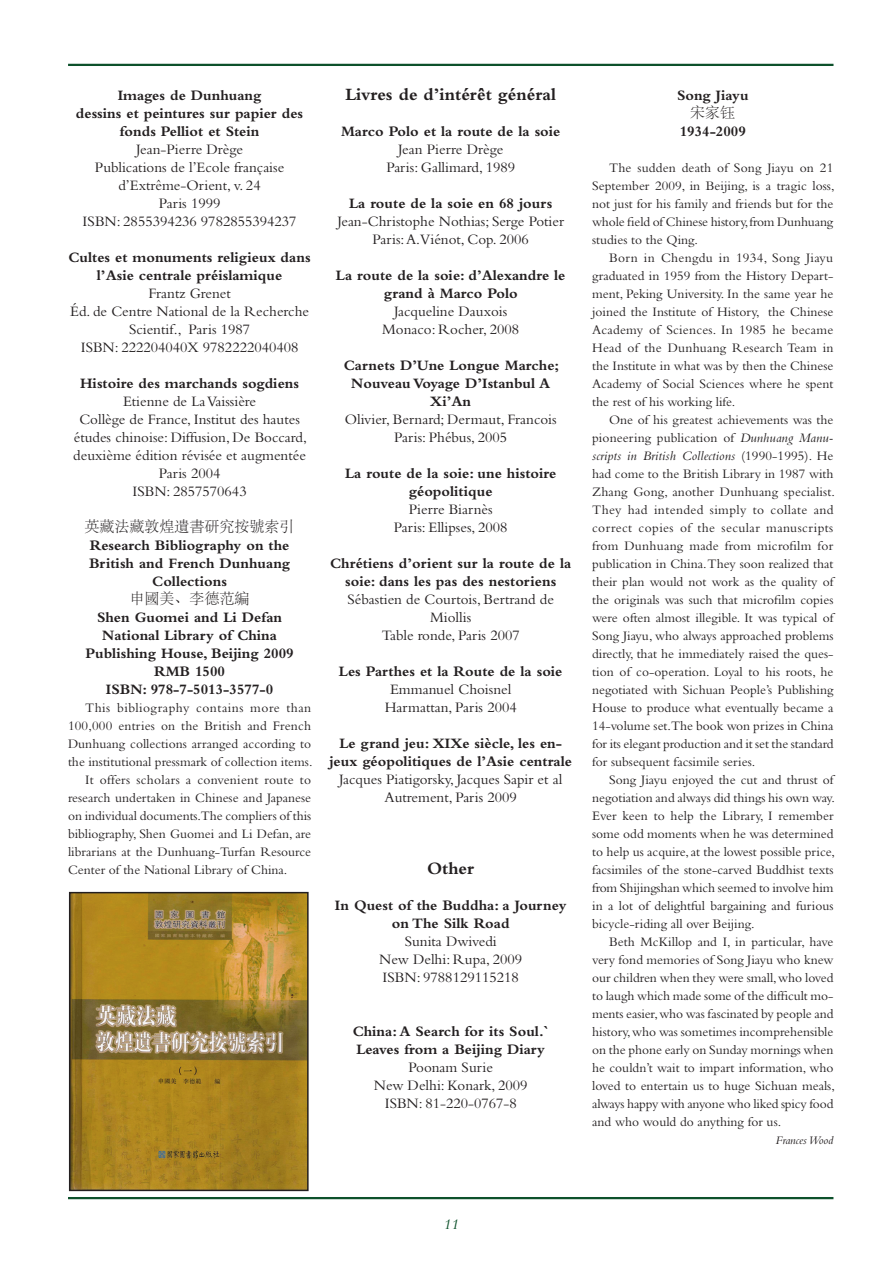
<style>
.page{position:relative;width:893px;height:1263px;background:#fff}
.page>*{position:absolute;margin:0;border:0;box-sizing:border-box;transform-origin:0 0}
.t1{font:700 18px "Bembo";color:#231f20}
.t2{font:15px/18px "Bembo";color:#231f20;text-align:center}
.t3{font:700 15px/18px "Bembo";color:#231f20;text-align:center}
.t4{font:300 15px "Adobe Song Std";color:#231f20}
.t5{font:italic 15px "Bembo";color:#0d512b}
.t6{font:13.5px/18px "Bembo";color:#231f20;text-align:justify}
.t7{font:13.5px "Bembo";letter-spacing:.02em;color:#231f20}
.t8{font:13.5px "Bembo";letter-spacing:.04em;color:#231f20}
.t9{font:italic 12px "Bembo";color:#231f20}
.s1{font-style:italic}
</style>
<div class="page">
<hr style="left:68px;top:1197px;width:765px;height:2px;background:#0d512b">
<hr style="left:68px;top:64px;width:765px;height:2px;background:#0d512b">
<img style="left:72px;top:895px;width:234px;height:293px">
<div style="left:69px;top:892px;width:240px;height:299px;border:2px solid #231f20"></div>
<p class="t3" style="left:76px;top:86px;width:229px">Images de Dunhuang<br>dessins et peintures sur papier des fonds Pelliot et Stein</p>
<p class="t2" style="left:83px;top:140px;width:215px">Jean-Pierre Drège<br>Publications de l’Ecole française d’Extrême-Orient, v. 24<br>Paris 1999<br>ISBN: 2855394236 9782855394237</p>
<p class="t3" style="left:69px;top:248px;width:244px">Cultes et monuments religieux dans l’Asie centrale préislamique</p>
<p class="t2" style="left:70px;top:284px;width:240px">Frantz Grenet<br>Éd. de Centre National de la Recherche<br>Scientif., Paris 1987<br>ISBN: 222204040X 9782222040408</p>
<p class="t3" style="left:80px;top:374px;width:220px">Histoire des marchands sogdiens</p>
<p class="t2" style="left:73px;top:392px;width:235px">Etienne de La Vaissière<br>Collège de France, Institut des hautes études chinoise: Diffusion, De Boccard, deuxième édition révisée et augmentée<br>Paris 2004<br>ISBN: 2857570643</p>
<p class="t4" style="left:85px;top:518px;width:211px">英藏法藏敦煌遺書研究按號索引</p>
<p class="t3" style="left:89px;top:536px;width:203px">Research Bibliography on the<br>British and French Dunhuang<br>Collections</p>
<p class="t4" style="left:130px;top:590px;width:121px">申國美、李德范編</p>
<p class="t3" style="left:85px;top:608px;width:210px">Shen Guomei and Li Defan<br>National Library of China<br>Publishing House, Beijing 2009<br>RMB 1500<br>ISBN: 978-7-5013-3577-0</p>
<p class="t8" style="left:85px;top:700px;width:228px">This bibliography contains more than</p>
<p class="t6" style="left:68px;top:716px;width:244px">100,000 entries on the British and French</p>
<p class="t6" style="left:68px;top:734px;width:245px">Dunhuang collections arranged according to</p>
<p class="t6" style="left:68px;top:752px;width:246px">the institutional pressmark of collection items.</p>
<p class="t7" style="left:85px;top:772px;width:228px">It offers scholars a convenient route to</p>
<p class="t6" style="left:68px;top:788px;width:245px">research undertaken in Chinese and Japanese</p>
<p class="t6" style="left:68px;top:806px;width:245px">on individual documents.The compliers of this</p>
<p class="t6" style="left:68px;top:824px;width:245px">bibliography, Shen Guomei and Li Defan, are</p>
<p class="t6" style="left:68px;top:842px;width:245px">librarians at the Dunhuang-Turfan Resource</p>
<p class="t6" style="left:68px;top:860px;width:221px">Center of the National Library of China.</p>
<h1 class="t1" style="left:345px;top:84px;width:212px">Livres de d’intérêt général</h1>
<p class="t3" style="left:341px;top:122px;width:221px">Marco Polo et la route de la soie</p>
<p class="t2" style="left:386px;top:140px;width:130px">Jean Pierre Drège<br>Paris: Gallimard, 1989</p>
<p class="t3" style="left:349px;top:194px;width:205px">La route de la soie en 68 jours</p>
<p class="t2" style="left:337px;top:212px;width:228px">Jean-Christophe Nothias; Serge Potier<br>Paris: A.Viénot, Cop. 2006</p>
<p class="t3" style="left:336px;top:266px;width:231px">La route de la soie: d’Alexandre le grand à Marco Polo</p>
<p class="t2" style="left:382px;top:302px;width:139px">Jacqueline Dauxois<br>Monaco: Rocher, 2008</p>
<p class="t3" style="left:344px;top:356px;width:217px">Carnets D’Une Longue Marche;<br>Nouveau Voyage D’Istanbul A<br>Xi’An</p>
<p class="t2" style="left:345px;top:410px;width:213px">Olivier, Bernard; Dermaut, Francois<br>Paris: Phébus, 2005</p>
<p class="t3" style="left:345px;top:464px;width:213px">La route de la soie: une histoire géopolitique</p>
<p class="t2" style="left:394px;top:500px;width:115px">Pierre Biarnès<br>Paris: Ellipses, 2008</p>
<p class="t3" style="left:330px;top:554px;width:243px">Chrétiens d’orient sur la route de la soie: dans les pas des nestoriens</p>
<p class="t2" style="left:347px;top:590px;width:208px">Sébastien de Courtois, Bertrand de<br>Miollis<br>Table ronde, Paris 2007</p>
<p class="t3" style="left:339px;top:662px;width:225px">Les Parthes et la Route de la soie</p>
<p class="t2" style="left:385px;top:680px;width:133px">Emmanuel Choisnel<br>Harmattan, Paris 2004</p>
<p class="t3" style="left:329px;top:734px;width:244px">Le grand jeu: XIXe siècle, les en&shy;jeux géopolitiques de l’Asie centrale</p>
<p class="t2" style="left:339px;top:770px;width:225px">Jacques Piatigorsky, Jacques Sapir et al<br>Autrement, Paris 2009</p>
<h1 class="t1" style="left:427px;top:858px;width:49px">Other</h1>
<p class="t3" style="left:335px;top:896px;width:233px">In Quest of the Buddha: a Journey on The Silk Road</p>
<p class="t2" style="left:379px;top:932px;width:144px">Sunita Dwivedi<br>New Delhi: Rupa, 2009<br>ISBN: 9788129115218</p>
<p class="t3" style="left:353px;top:1022px;width:197px;text-align:left">China: A Search for its Soul.`<br>Leaves from a Beijing Diary</p>
<p class="t2" style="left:374px;top:1058px;width:155px">Poonam Surie<br>New Delhi: Konark, 2009<br>ISBN: 81-220-0767-8</p>
<p class="t3" style="left:677px;top:86px;width:73px">Song Jiayu</p>
<p class="t4" style="left:690px;top:104px;width:46px">宋家钰</p>
<p class="t3" style="left:680px;top:122px;width:68px">1934-2009</p>
<p class="t6" style="left:592px;top:158px;width:244px;text-indent:17px">The sudden death of Song Jiayu on 21<br>September 2009, in Beijing, is a tragic loss, not just for his family and friends but for the whole field of Chinese history, from Dunhuang studies to the Qing.</p>
<p class="t6" style="left:592px;top:248px;width:243px;text-indent:17px">Born in Chengdu in 1934, Song Jiayu graduated in 1959 from the History Depart&shy;ment, Peking University. In the same year he joined the Institute of History, the Chinese Academy of Sciences. In 1985 he became Head of the Dunhuang Research Team in the Institute in what was by then the Chinese Academy of Social Sciences where he spent the rest of his working life.</p>
<p class="t6" style="left:592px;top:410px;width:244px;text-align:left;text-indent:17px">One of his greatest achievements was the pioneering publication of <span class="s1">Dunhuang Manu&shy;scripts in British Collections</span> (1990-1995). He had come to the British Library in 1987 with Zhang Gong, another Dunhuang specialist.<br>They had intended simply to collate and correct copies of the secular manuscripts from Dunhuang made from microfilm for publication in China. They soon realized that their plan would not work as the quality of the originals was such that microfilm copies were often almost illegible. It was typical of Song Jiayu, who always approached problems directly, that he immediately raised the ques&shy;tion of co-operation. Loyal to his roots, he negotiated with Sichuan People’s Publishing House to produce what eventually became a 14-volume set.The book won prizes in China for its elegant production and it set the standard for subsequent facsimile series.</p>
<p class="t6" style="left:592px;top:770px;width:244px;text-indent:17px">Song Jiayu enjoyed the cut and thrust of negotiation and always did things his own way.<br>Ever keen to help the Library, I remember some odd moments when he was determined to help us acquire, at the lowest possible price, facsimiles of the stone-carved Buddhist texts from Shijingshan which seemed to involve him in a lot of delightful bargaining and furious bicycle-riding all over Beijing.</p>
<p class="t6" style="left:592px;top:932px;width:244px;text-indent:17px">Beth McKillop and I, in particular, have very fond memories of Song Jiayu who knew our children when they were small, who loved to laugh which made some of the difficult mo&shy;ments easier, who was fascinated by people and history, who was sometimes incomprehensible on the phone early on Sunday mornings when he couldn’t wait to impart information, who loved to entertain us to huge Sichuan meals, always happy with anyone who liked spicy food and who would do anything for us.</p>
<p class="t9" style="left:776px;top:1133px;width:59px">FrancesWood</p>
<p class="t5" style="left:443px;top:1215px;width:17px">11</p>
</div>
